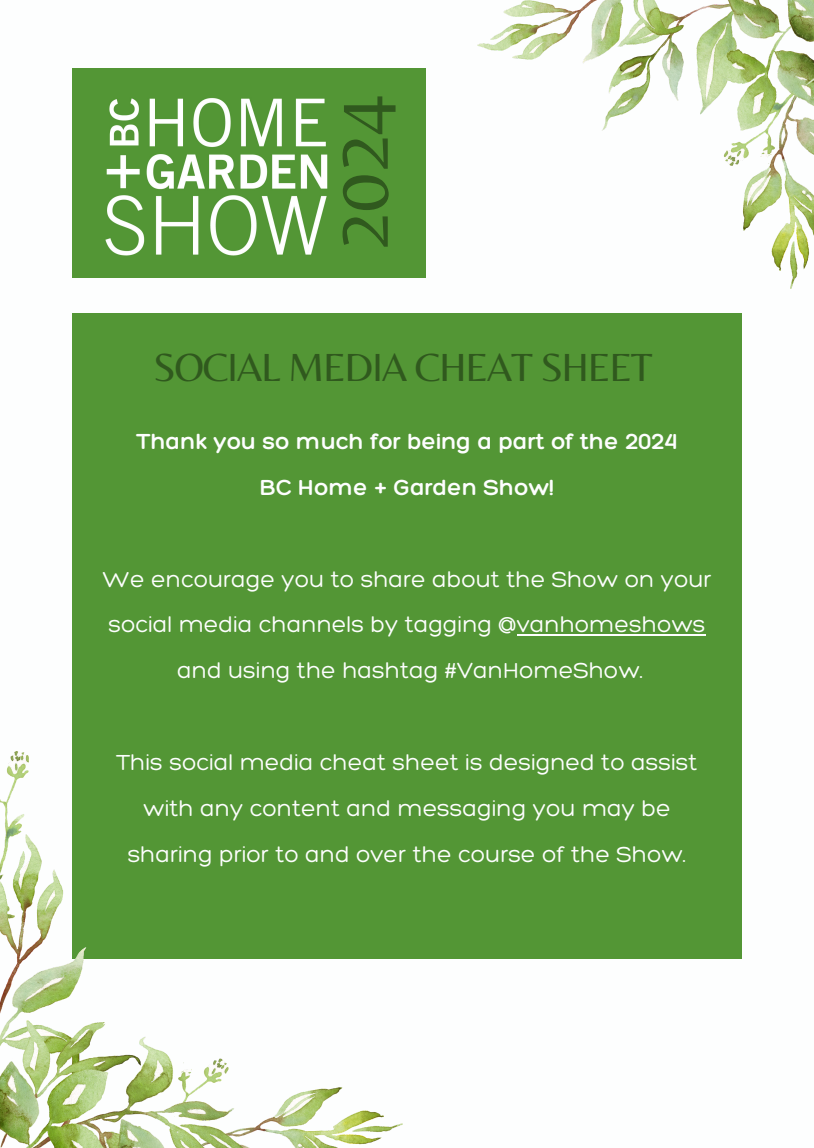
<style>
.page{position:relative;width:814px;height:1148px;background:#fff}
.page>*{position:absolute;margin:0;border:0;box-sizing:border-box;transform-origin:0 0}
.t1{font:77.88px "Belleza";color:#30591e}
.t2{font:40.86px "Belleza";letter-spacing:-.035em;color:#30591e}
.t3{font:300 23.62px/45.9px "Hero";color:#fdfefe}
.t4{font:300 23.62px "Hero";color:#fdfefe}
</style>
<div class="page">
<div style="left:72px;top:313px;width:669px;height:645px;background:#539635"></div>
<img style="left:478px;top:0;width:336px;height:289px">
<div style="left:72px;top:68px;width:353px;height:210px;background:#539635"></div>
<img style="left:0;top:751px;width:403px;height:396px">
<img style="left:105px;top:98px;width:223px;height:158px">
<hr style="left:517px;top:633px;width:188px;height:2px;background:#fdfefe">
<p class="t1" style="left:315px;top:251px;width:157px;rotate:-90deg">2024</p>
<p class="t2" style="left:153px;top:343px;width:501px">SOCIAL MEDIA CHEAT SHEET</p>
<p class="t4" style="left:137px;top:426px;width:542px">Thank you so much for being a part of the 2024</p>
<p class="t4" style="left:260px;top:472px;width:296px">BC Home + Garden Show!</p>
<p class="t3" style="left:102px;top:555px;width:610px">We encourage you to share about the Show on your social media channels by tagging @vanhomeshows</p>
<p class="t3" style="left:177px;top:647px;width:467px">and using the hashtag #VanHomeShow.</p>
<p class="t3" style="left:116px;top:739px;width:583px;text-align:center">This social media cheat sheet is designed to assist with any content and messaging you may be sharing prior to and over the course of the Show.</p>
</div>
